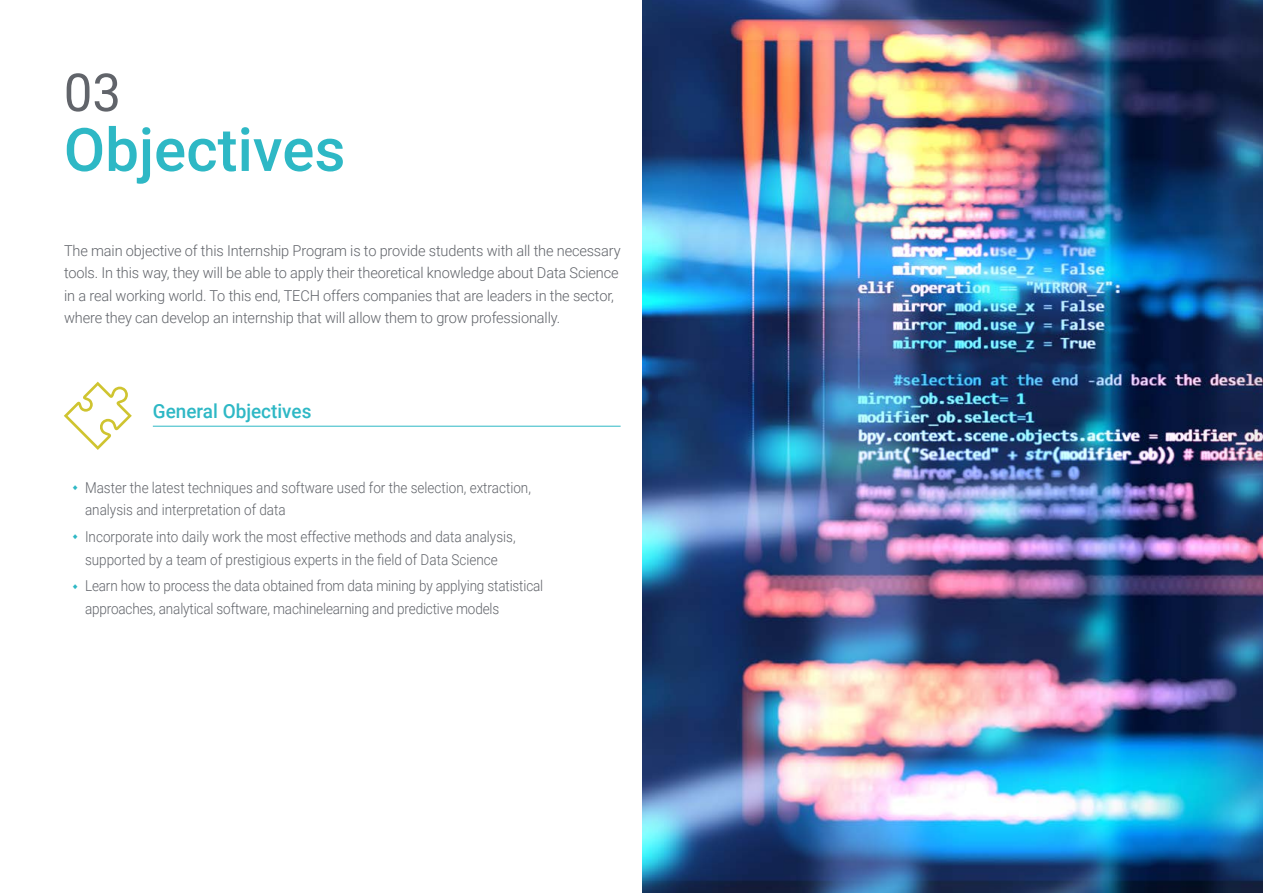
<style>
.page{position:relative;width:1263px;height:893px;background:#fff}
.page>*{position:absolute;margin:0;border:0;box-sizing:border-box;transform-origin:0 0}
.t1{font:500 60px "Roboto";color:#2eb8c5}
.t2{font:52.5px "Roboto";color:#61646a}
.t3{font:500 19.5px "Roboto";color:#2eb8c5}
.t4{font:300 15px/22.5px "Roboto";letter-spacing:-.01em;color:#61646a;scale:.9 1}
.t5{font:300 15px/22.5px "Roboto";letter-spacing:-.01em;color:#61646a}
</style>
<div class="page">
<img style="left:642px;top:0;width:621px;height:893px">
<hr style="left:153px;top:426px;width:468px;height:1px;background:#2eb8c5">
<svg style="left:64px;top:382px;width:68px;height:68px"></svg>
<h2 class="t2" style="left:64px;top:56px;width:59px">03</h2>
<h1 class="t1" style="left:64px;top:108px;width:283px">Objectives</h1>
<p class="t5" style="left:64px;top:239px;width:558px">The main objective of this Internship Program is to provide students with all the necessary tools. In this way, they will be able to apply their theoretical knowledge about Data Science in a real working world. To this end, TECH offers companies that are leaders in the sector, where they can develop an internship that will allow them to grow professionally.</p>
<h3 class="t3" style="left:153px;top:397px;width:160px">General Objectives</h3>
<p class="t4" style="left:85px;top:476px;width:497px">Master the latest techniques and software used for the selection, extraction, analysis and interpretation of data</p>
<p class="t4" style="left:85px;top:525px;width:480px">Incorporate into daily work the most effective methods and data analysis, supported by a team of prestigious experts in the field of Data Science</p>
<p class="t4" style="left:85px;top:574px;width:511px">Learn how to process the data obtained from data mining by applying statistical approaches, analytical software, machinelearning and predictive models</p>
</div>
